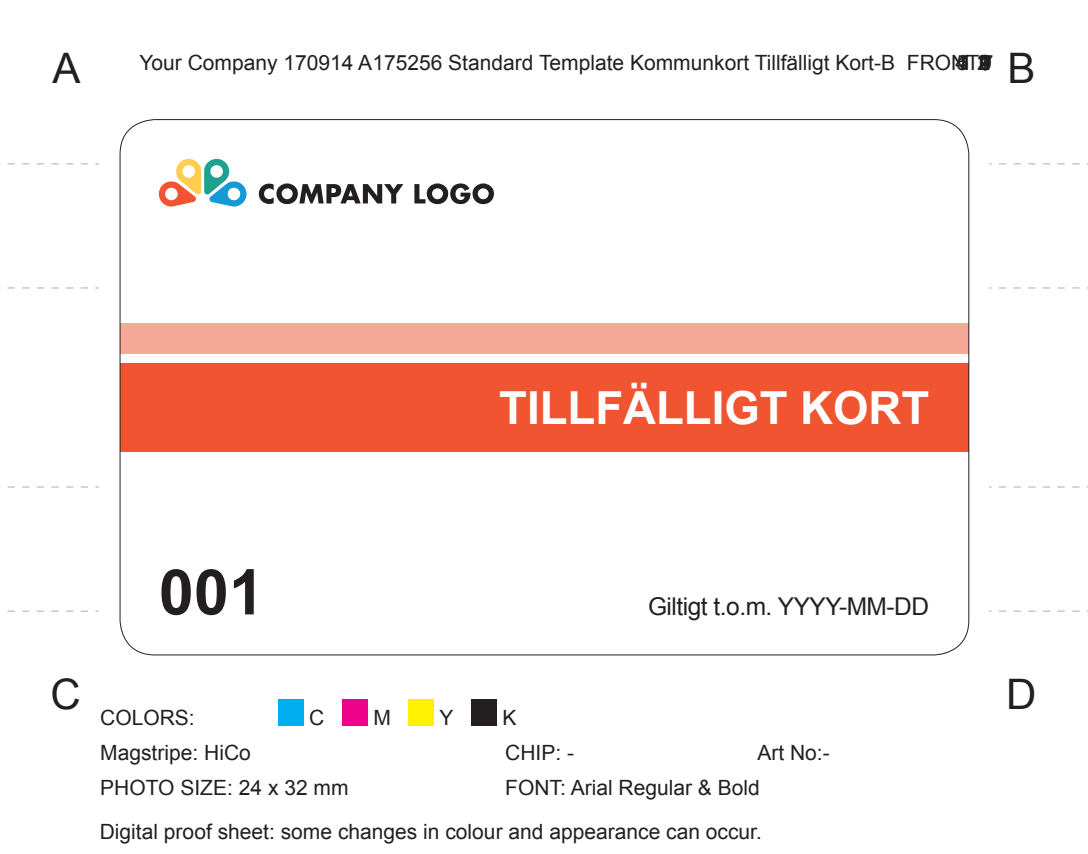
<style>
.page{position:relative;width:1088px;height:854px;background:#fff}
.page>*{position:absolute;margin:0;border:0;box-sizing:border-box;transform-origin:0 0}
.t1{font:700 63px "Arial";color:#231f20}
.t2{font:700 45.5px "Arial";color:#fff}
.t3{font:42px "Arial";color:#231f20}
.t4{font:24.5px "Arial";letter-spacing:-.02em;color:#231f20}
.t5{font:21px "Arial";color:#231f20}
</style>
<div class="page">
<div style="left:277px;top:698px;width:26px;height:26px;background:#00aeef"></div>
<div style="left:342px;top:698px;width:25px;height:26px;background:#ed028c"></div>
<div style="left:408px;top:698px;width:26px;height:26px;background:#fff101"></div>
<div style="left:471px;top:698px;width:25px;height:26px;background:#231f20"></div>
<svg style="left:259px;top:183px;width:144px;height:21px"></svg>
<svg style="left:414px;top:183px;width:80px;height:21px"></svg>
<svg style="left:159px;top:159px;width:88px;height:47px"></svg>
<div style="left:99px;top:363px;width:883px;height:88px;background:#f05430"></div>
<div style="left:99px;top:323px;width:889px;height:30px;background:#f7a997"></div>
<svg style="left:0;top:163px;width:99px;height:126px"></svg>
<svg style="left:989px;top:163px;width:98px;height:126px"></svg>
<svg style="left:940px;top:486px;width:147px;height:169px"></svg>
<svg style="left:0;top:486px;width:149px;height:169px"></svg>
<div style="left:968px;top:107px;width:20px;height:548px;background:#fff"></div>
<div style="left:99px;top:107px;width:21px;height:548px;background:#fff"></div>
<svg style="left:940px;top:119px;width:29px;height:29px"></svg>
<svg style="left:120px;top:119px;width:29px;height:29px"></svg>
<h3 class="t3" style="left:53px;top:40px;width:30px">A</h3>
<h3 class="t3" style="left:1007px;top:40px;width:30px">B</h3>
<p class="t5" style="left:139px;top:48px;width:855px">Your Company 170914 A175256 Standard Template Kommunkort Tillfälligt Kort-B FRONT2017-9-21</p>
<p class="t5" style="left:955px;top:48px;width:18px">1:45</p>
<p class="t1" style="left:159px;top:550px;width:107px">001</p>
<p class="t2" style="left:499px;top:377px;width:431px">TILLFÄLLIGT KORT</p>
<p class="t4" style="left:648px;top:589px;width:282px">Giltigt t.o.m. YYYY-MM-DD</p>
<h3 class="t3" style="left:50px;top:666px;width:32px">C</h3>
<h3 class="t3" style="left:1006px;top:666px;width:32px">D</h3>
<p class="t5" style="left:100px;top:703px;width:96px">COLORS:</p>
<p class="t5" style="left:309px;top:703px;width:17px">C</p>
<p class="t5" style="left:373px;top:703px;width:19px">M</p>
<p class="t5" style="left:439px;top:703px;width:16px">Y</p>
<p class="t5" style="left:502px;top:703px;width:16px">K</p>
<p class="t5" style="left:100px;top:738px;width:152px">Magstripe: HiCo</p>
<p class="t5" style="left:505px;top:738px;width:70px">CHIP: -</p>
<p class="t5" style="left:757px;top:738px;width:74px">Art No:-</p>
<p class="t5" style="left:100px;top:773px;width:250px">PHOTO SIZE: 24 x 32 mm</p>
<p class="t5" style="left:505px;top:773px;width:256px">FONT: Arial Regular &amp; Bold</p>
<p class="t5" style="left:100px;top:817px;width:663px">Digital proof sheet: some changes in colour and appearance can occur.</p>
</div>
